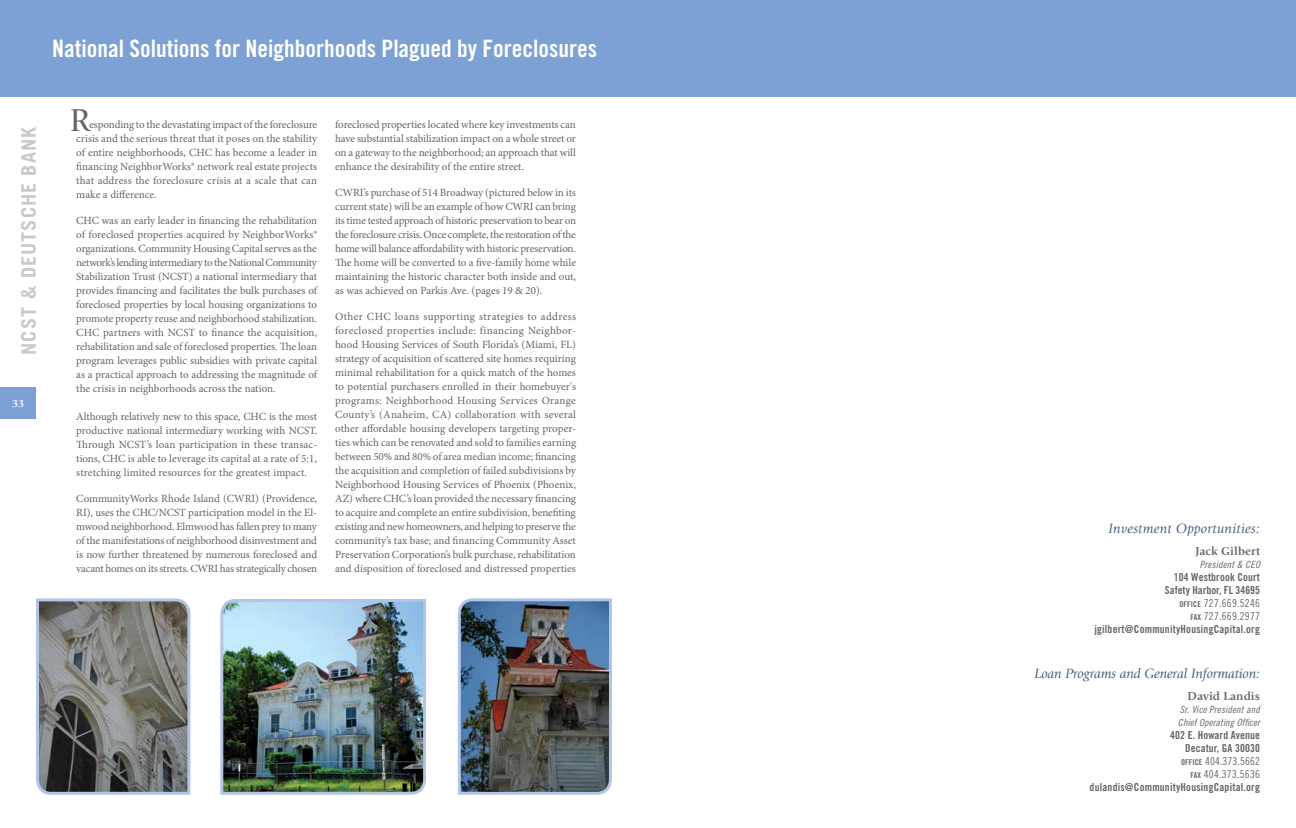
<style>
.page{position:relative;width:1296px;height:828px;background:#fff}
.page>*{position:absolute;margin:0;border:0;box-sizing:border-box;transform-origin:0 0}
.t1{font:33px "Giovanni";color:#636466}
.t2{font:24px "Trade Gothic Bold Cond Twenty";color:#fff}
.t3{font:700 20px "Trade Gothic";letter-spacing:.05em;color:#c7c9cb}
.t4{font:italic 14px "Giovanni";letter-spacing:-.01em;color:#496080}
.t5{font:italic 14px "Giovanni";letter-spacing:.02em;color:#496080}
.t6{font:700 12px "Giovanni";letter-spacing:.01em;color:#636466}
.t7{font:11px/14px "Minion Pro";color:#636466;text-align:justify}
.t8{font:11px/13px "Trade Gothic Bold Cond Twenty";letter-spacing:.02em;color:#636466;text-align:right}
.t9{font:11px/13px "Trade Gothic Cond Eighteen";letter-spacing:.02em;color:#636466;text-align:right}
.t10{font:11px/13px "Trade Gothic Bold Cond Twenty";color:#636466;text-align:right}
.t11{font:700 11px "Giovanni";color:#fff}
.t12{font:10px/13px "Trade Gothic Cond Eighteen Obl";letter-spacing:.02em;color:#636466}
.t13{font:8px "Trade Gothic Bold Cond Twenty";color:#636466}
.s1{font-family:"Trade Gothic Bold Cond Twenty";font-size:8px}
</style>
<div class="page">
<div style="left:0;top:387px;width:36px;height:32px;background:#7da1d4"></div>
<div style="left:0;top:0;width:1296px;height:96px;background:#7da1d4"></div>
<img style="left:220px;top:599px;width:206px;height:196px">
<img style="left:457px;top:598px;width:155px;height:197px">
<svg style="left:36px;top:598px;width:155px;height:197px;background:#757776"></svg>
<h2 class="t2" style="left:52px;top:34px;width:546px">National Solutions for Neighborhoods Plagued by Foreclosures</h2>
<h1 class="t1" style="left:70px;top:102px;width:22px">R</h1>
<h3 class="t3" style="left:17px;top:355px;width:230px;rotate:-90deg">NCST &amp; DEUTSCHE BANK</h3>
<p class="t7" style="left:76px;top:118px;width:242px;text-indent:13px">esponding to the devastating impact of the foreclosure crisis and the serious threat that it poses on the stability of entire neighborhoods, CHC has become a leader in financing NeighborWorks® network real estate projects that address the foreclosure crisis at a scale that can make a difference.</p>
<p class="t7" style="left:76px;top:214px;width:242px">CHC was an early leader in financing the rehabilitation of foreclosed properties acquired by NeighborWorks® organizations. Community Housing Capital serves as the network’s lending intermediary to the National Community Stabilization Trust (NCST) a national intermediary that provides financing and facilitates the bulk purchases of foreclosed properties by local housing organizations to promote property reuse and neighborhood stabilization.<br>CHC partners with NCST to finance the acquisition, rehabilitation and sale of foreclosed properties. The loan program leverages public subsidies with private capital as a practical approach to addressing the magnitude of the crisis in neighborhoods across the nation.</p>
<p class="t7" style="left:76px;top:410px;width:242px">Although relatively new to this space, CHC is the most productive national intermediary working with NCST.<br>Through NCST’s loan participation in these transac&shy;tions, CHC is able to leverage its capital at a rate of 5:1, stretching limited resources for the greatest impact.</p>
<p class="t7" style="left:76px;top:492px;width:242px">CommunityWorks Rhode Island (CWRI) (Providence, RI), uses the CHC/NCST participation model in the El&shy;mwood neighborhood. Elmwood has fallen prey to many of the manifestations of neighborhood disinvestment and is now further threatened by numerous foreclosed and vacant homes on its streets. CWRI has strategically chosen</p>
<p class="t11" style="left:12px;top:397px;width:14px">33</p>
<p class="t7" style="left:335px;top:118px;width:242px">foreclosed properties located where key investments can have substantial stabilization impact on a whole street or on a gateway to the neighborhood; an approach that will enhance the desirability of the entire street.</p>
<p class="t7" style="left:335px;top:186px;width:242px">CWRI’s purchase of 514 Broadway (pictured below in its current state) will be an example of how CWRI can bring its time tested approach of historic preservation to bear on the foreclosure crisis. Once complete, the restoration of the home will balance affordability with historic preservation.<br>The home will be converted to a five-family home while maintaining the historic character both inside and out, as was achieved on Parkis Ave. (pages 19 &amp; 20).</p>
<p class="t7" style="left:335px;top:310px;width:242px">Other CHC loans supporting strategies to address foreclosed properties include: financing Neighbor&shy;hood Housing Services of South Florida’s (Miami, FL) strategy of acquisition of scattered site homes requiring minimal rehabilitation for a quick match of the homes to potential purchasers enrolled in their homebuyer's programs: Neighborhood Housing Services Orange County’s (Anaheim, CA) collaboration with several other affordable housing developers targeting proper&shy;ties which can be renovated and sold to families earning between 50% and 80% of area median income; financing the acquisition and completion of failed subdivisions by Neighborhood Housing Services of Phoenix (Phoenix, AZ) where CHC’s loan provided the necessary financing to acquire and complete an entire subdivision, benefiting existing and new homeowners, and helping to preserve the community’s tax base; and financing Community Asset Preservation Corporation’s bulk purchase, rehabilitation and disposition of foreclosed and distressed properties</p>
<p class="t5" style="left:1108px;top:521px;width:153px">Investment Opportunities:</p>
<p class="t6" style="left:1195px;top:544px;width:66px">Jack Gilbert</p>
<p class="t12" style="left:1200px;top:558px;width:62px">President &amp; CEO</p>
<p class="t10" style="left:1165px;top:571px;width:97px">104 Westbrook Court<br>Safety Harbor, FL 34695</p>
<p class="t13" style="left:1179px;top:599px;width:9px">Office</p>
<p class="t9" style="left:1190px;top:597px;width:71px">727.669.5246<br><span class="s1">FAX</span> 727.669.2977</p>
<p class="t8" style="left:1094px;top:623px;width:167px">jgilbert@CommunityHousingCapital.org</p>
<p class="t4" style="left:1034px;top:666px;width:227px">Loan Programs and General Information:</p>
<p class="t6" style="left:1188px;top:689px;width:74px">David Landis</p>
<p class="t12" style="left:1178px;top:703px;width:84px">Sr. Vice President and<br>Chief Operating Officer</p>
<p class="t8" style="left:1170px;top:728px;width:91px">402 E. Howard Avenue<br>Decatur, GA 30030</p>
<p class="t13" style="left:1181px;top:757px;width:9px">Office</p>
<p class="t9" style="left:1190px;top:754px;width:71px">404.373.5662<br><span class="s1">FAX</span> 404.373.5636</p>
<p class="t8" style="left:1090px;top:780px;width:172px">dulandis@CommunityHousingCapital.org</p>
</div>
